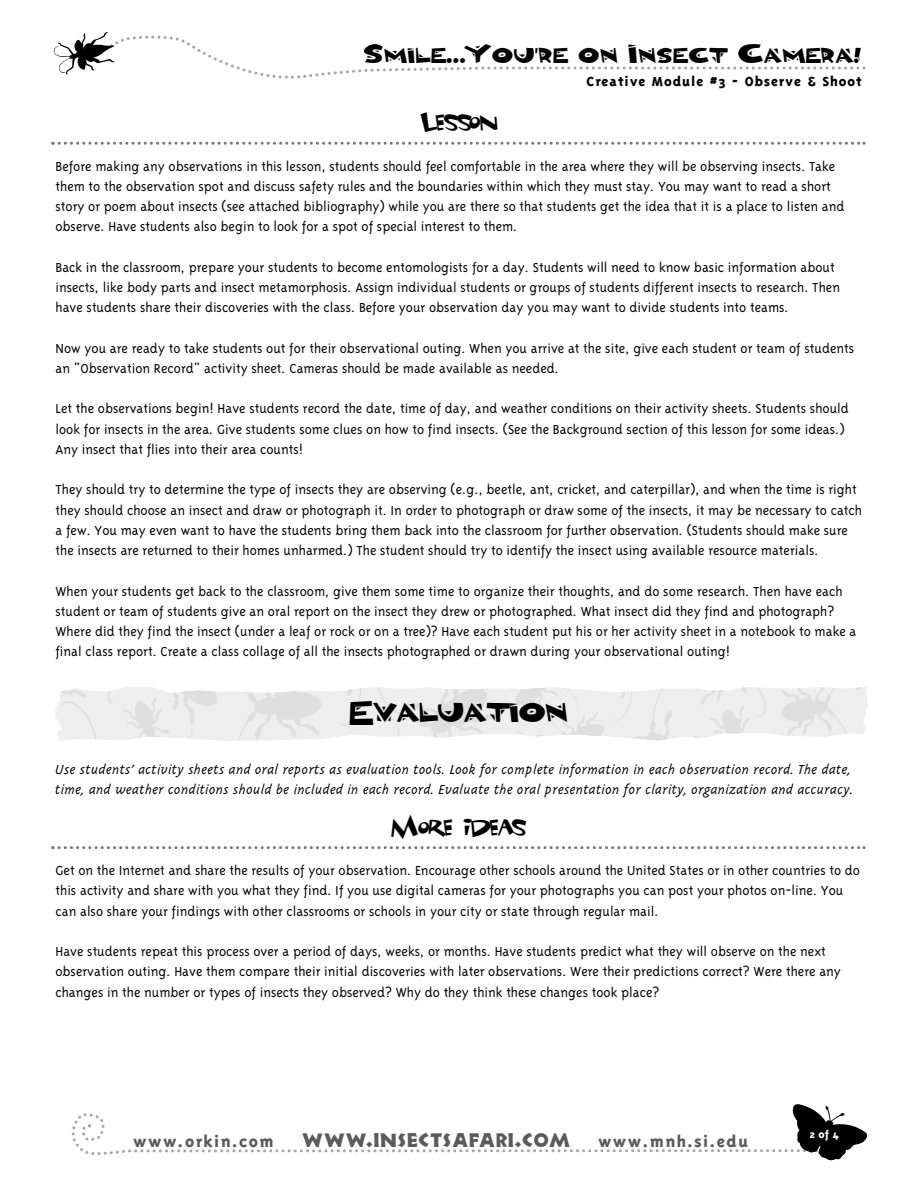
<style>
.page{position:relative;width:918px;height:1188px;background:#fff}
.page>*{position:absolute;margin:0;border:0;box-sizing:border-box;transform-origin:0 0}
.t1{font:30px "Bonkers";color:#000}
.t2{font:23.7px "Bonkers";letter-spacing:.035em;color:#000}
.t3{font:22.5px "Funhouse";letter-spacing:-.175em;color:#000}
.t4{font:800 18px "Triplex";letter-spacing:.075em;color:#5b5b5b}
.t5{font:18px "Neuland";color:#5b5b5b}
.t6{font:300 15px/20.2px "Triplex";color:#000}
.t7{font:italic 300 15px/20.2px "Triplex";color:#000}
.t8{font:800 15px "Triplex";letter-spacing:.06em;color:#000}
.t9{font:800 12px "Triplex";color:#fff}
.s1{font-size:29.55px}
.s2{font-size:37.5px}
</style>
<div class="page">
<svg style="left:56px;top:687px;width:812px;height:54px;background:#ededed"></svg>
<svg style="left:53px;top:32px;width:813px;height:47px"></svg>
<svg style="left:51px;top:846px;width:815px;height:3px"></svg>
<svg style="left:51px;top:142px;width:815px;height:3px"></svg>
<svg style="left:71px;top:1104px;width:796px;height:57px"></svg>
<h2 class="t2" style="left:364px;top:46px;width:499px"><span class="s1">S</span>MILE...<span class="s1">Y</span>OU’RE ON <span class="s1">I</span>NSECT <span class="s1">C</span>AMERA!</h2>
<p class="t8" style="left:587px;top:75px;width:277px">Creative Module #3 - Observe &amp; Shoot</p>
<h3 class="t3" style="left:419px;top:109px;width:81px">LESSON</h3>
<p class="t6" style="left:56px;top:157px;width:791px">Before making any observations in this lesson, students should feel comfortable in the area where they will be observing insects. Take them to the observation spot and discuss safety rules and the boundaries within which they must stay. You may want to read a short story or poem about insects (see attached bibliography) while you are there so that students get the idea that it is a place to listen and observe. Have students also begin to look for a spot of special interest to them.</p>
<p class="t6" style="left:56px;top:258px;width:786px">Back in the classroom, prepare your students to become entomologists for a day. Students will need to know basic information about insects, like body parts and insect metamorphosis. Assign individual students or groups of students different insects to research. Then have students share their discoveries with the class. Before your observation day you may want to divide students into teams.</p>
<p class="t6" style="left:56px;top:339px;width:800px">Now you are ready to take students out for their observational outing. When you arrive at the site, give each student or team of students an "Observation Record" activity sheet. Cameras should be made available as needed.</p>
<p class="t6" style="left:56px;top:400px;width:795px">Let the observations begin! Have students record the date, time of day, and weather conditions on their activity sheets. Students should look for insects in the area. Give students some clues on how to find insects. (See the Background section of this lesson for some ideas.)<br>Any insect that flies into their area counts!</p>
<p class="t6" style="left:56px;top:481px;width:808px">They should try to determine the type of insects they are observing (e.g., beetle, ant, cricket, and caterpillar), and when the time is right they should choose an insect and draw or photograph it. In order to photograph or draw some of the insects, it may be necessary to catch a few. You may even want to have the students bring them back into the classroom for further observation. (Students should make sure the insects are returned to their homes unharmed.) The student should try to identify the insect using available resource materials.</p>
<p class="t6" style="left:56px;top:582px;width:803px">When your students get back to the classroom, give them some time to organize their thoughts, and do some research. Then have each student or team of students give an oral report on the insect they drew or photographed. What insect did they find and photograph?<br>Where did they find the insect (under a leaf or rock or on a tree)? Have each student put his or her activity sheet in a notebook to make a final class report. Create a class collage of all the insects photographed or drawn during your observational outing!</p>
<h1 class="t1" style="left:350px;top:701px;width:220px"><span class="s2">E</span>VALUATION</h1>
<p class="t7" style="left:56px;top:760px;width:800px">Use students’ activity sheets and oral reports as evaluation tools. Look for complete information in each observation record. The date, time, and weather conditions should be included in each record. Evaluate the oral presentation for clarity, organization and accuracy.</p>
<h3 class="t3" style="left:390px;top:814px;width:140px">MORE IDEAS</h3>
<p class="t6" style="left:56px;top:861px;width:806px">Get on the Internet and share the results of your observation. Encourage other schools around the United States or in other countries to do this activity and share with you what they find. If you use digital cameras for your photographs you can post your photos on-line. You can also share your findings with other classrooms or schools in your city or state through regular mail.</p>
<p class="t6" style="left:56px;top:942px;width:787px">Have students repeat this process over a period of days, weeks, or months. Have students predict what they will observe on the next observation outing. Have them compare their initial discoveries with later observations. Were their predictions correct? Were there any changes in the number or types of insects they observed? Why do they think these changes took place?</p>
<p class="t4" style="left:133px;top:1134px;width:142px">www.orkin.com</p>
<p class="t5" style="left:302px;top:1130px;width:270px">WWW.INSECTSAFARI.COM</p>
<p class="t4" style="left:598px;top:1134px;width:152px">www.mnh.si.edu</p>
<p class="t9" style="left:809px;top:1129px;width:31px">2 of 4</p>
</div>
